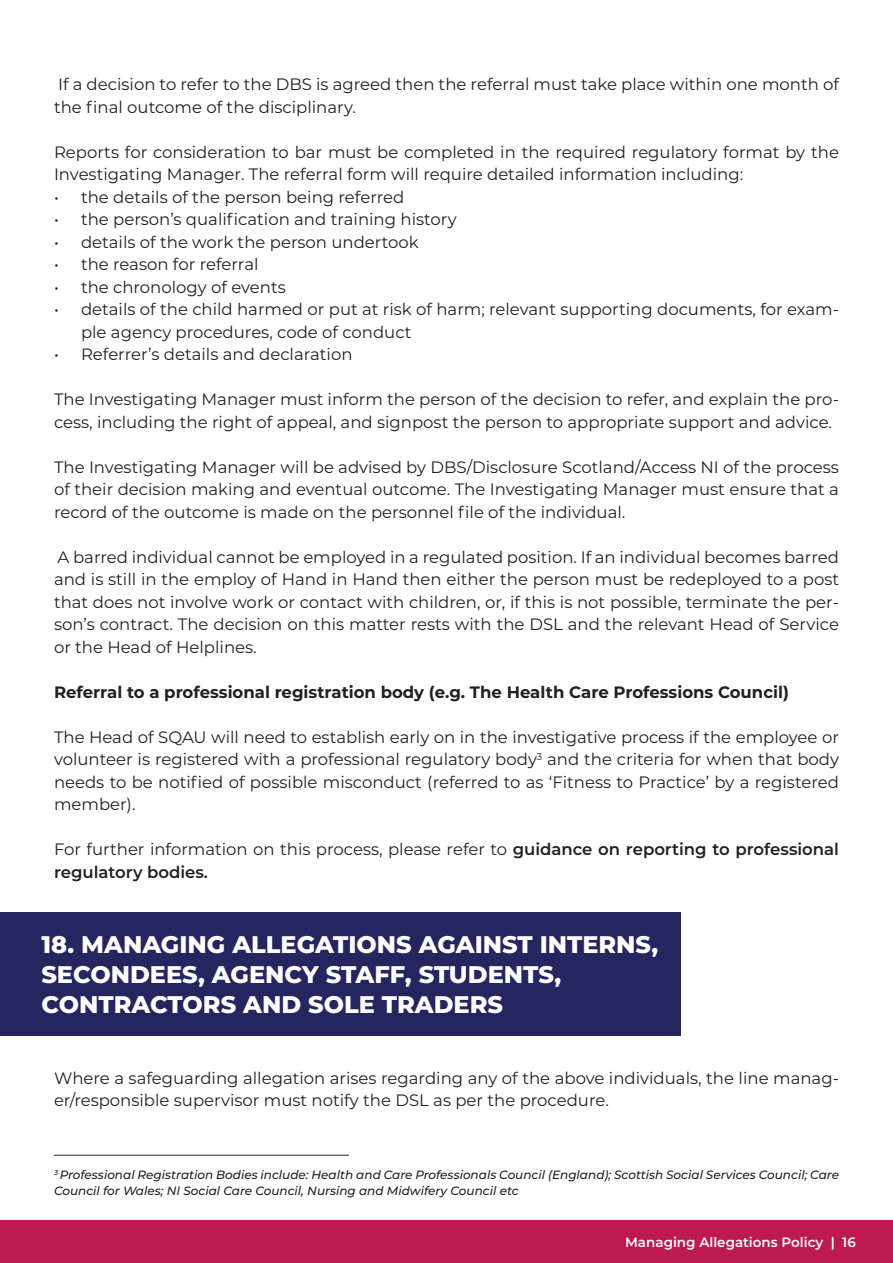
<style>
.page{position:relative;width:893px;height:1263px;background:#fff}
.page>*{position:absolute;margin:0;border:0;box-sizing:border-box;transform-origin:0 0}
.t1{font:800 24px "Montserrat";color:#fff}
.t2{font:16.5px/22.5px "Montserrat";color:#231f20}
.t3{font:600 16.5px/22.5px "Montserrat";color:#231f20}
.t4{font:700 16.5px "Montserrat";color:#231f20}
.t5{font:600 13.5px "Montserrat";color:#fff}
.t6{font:italic 500 12px/16.5px "Montserrat";color:#231f20}
.s1{font-weight:400}
</style>
<div class="page">
<div style="left:0;top:1220px;width:893px;height:43px;background:#bc1a50"></div>
<div style="left:0;top:912px;width:680px;height:123px;background:#252560"></div>
<hr style="left:54px;top:1155px;width:295px;height:1px;background:#231f20">
<p class="t2" style="left:54px;top:73px;width:786px">If a decision to refer to the DBS is agreed then the referral must take place within one month of the final outcome of the disciplinary.</p>
<p class="t2" style="left:54px;top:140px;width:786px">Reports for consideration to bar must be completed in the required regulatory format by the<br>Investigating Manager. The referral form will require detailed information including:</p>
<p class="t2" style="left:54px;top:185px;width:352px">• the details of the person being referred</p>
<p class="t2" style="left:54px;top:208px;width:404px">• the person’s qualification and training history</p>
<p class="t2" style="left:54px;top:230px;width:366px">• details of the work the person undertook</p>
<p class="t2" style="left:54px;top:253px;width:206px">• the reason for referral</p>
<p class="t2" style="left:54px;top:275px;width:233px">• the chronology of events</p>
<p class="t2" style="left:81px;top:298px;width:759px;text-indent:-27px">• details of the child harmed or put at risk of harm; relevant supporting documents, for exam&shy;ple agency procedures, code of conduct</p>
<p class="t2" style="left:54px;top:343px;width:300px">• Referrer’s details and declaration</p>
<p class="t2" style="left:54px;top:388px;width:786px">The Investigating Manager must inform the person of the decision to refer, and explain the pro&shy;cess, including the right of appeal, and signpost the person to appropriate support and advice.</p>
<p class="t2" style="left:54px;top:455px;width:786px;text-align:justify">The Investigating Manager will be advised by DBS/Disclosure Scotland/Access NI of the process of their decision making and eventual outcome. The Investigating Manager must ensure that a record of the outcome is made on the personnel file of the individual.</p>
<p class="t2" style="left:54px;top:545px;width:787px;text-align:justify">A barred individual cannot be employed in a regulated position. If an individual becomes barred and is still in the employ of Hand in Hand then either the person must be redeployed to a post that does not involve work or contact with children, or, if this is not possible, terminate the per&shy;son’s contract. The decision on this matter rests with the DSL and the relevant Head of Service or the Head of Helplines.</p>
<p class="t4" style="left:54px;top:680px;width:736px">Referral to a professional registration body (e.g. The Health Care Professions Council)</p>
<p class="t2" style="left:54px;top:725px;width:786px;text-align:justify">The Head of SQAU will need to establish early on in the investigative process if the employee or volunteer is registered with a professional regulatory body<sup>3</sup> and the criteria for when that body needs to be notified of possible misconduct (referred to as ‘Fitness to Practice’ by a registered member).</p>
<p class="t3" style="left:54px;top:838px;width:786px"><span class="s1">For further information on this process, please refer to</span> guidance on reporting to professional regulatory bodies.</p>
<p class="t1" style="left:41px;top:926px;width:618px">18. MANAGING ALLEGATIONS AGAINST INTERNS,</p>
<p class="t1" style="left:41px;top:956px;width:521px">SECONDEES, AGENCY STAFF, STUDENTS,</p>
<p class="t1" style="left:41px;top:986px;width:463px">CONTRACTORS AND SOLE TRADERS</p>
<p class="t2" style="left:54px;top:1066px;width:786px">Where a safeguarding allegation arises regarding any of the above individuals, the line manag&shy;er/responsible supervisor must notify the DSL as per the procedure.</p>
<p class="t6" style="left:54px;top:1165px;width:786px"><sup>3</sup> Professional Registration Bodies include: Health and Care Professionals Council (England); Scottish Social Services Council; Care<br>Council for Wales; NI Social Care Council, Nursing and Midwifery Council etc</p>
<p class="t5" style="left:625px;top:1233px;width:232px">Managing Allegations Policy | 16</p>
</div>
